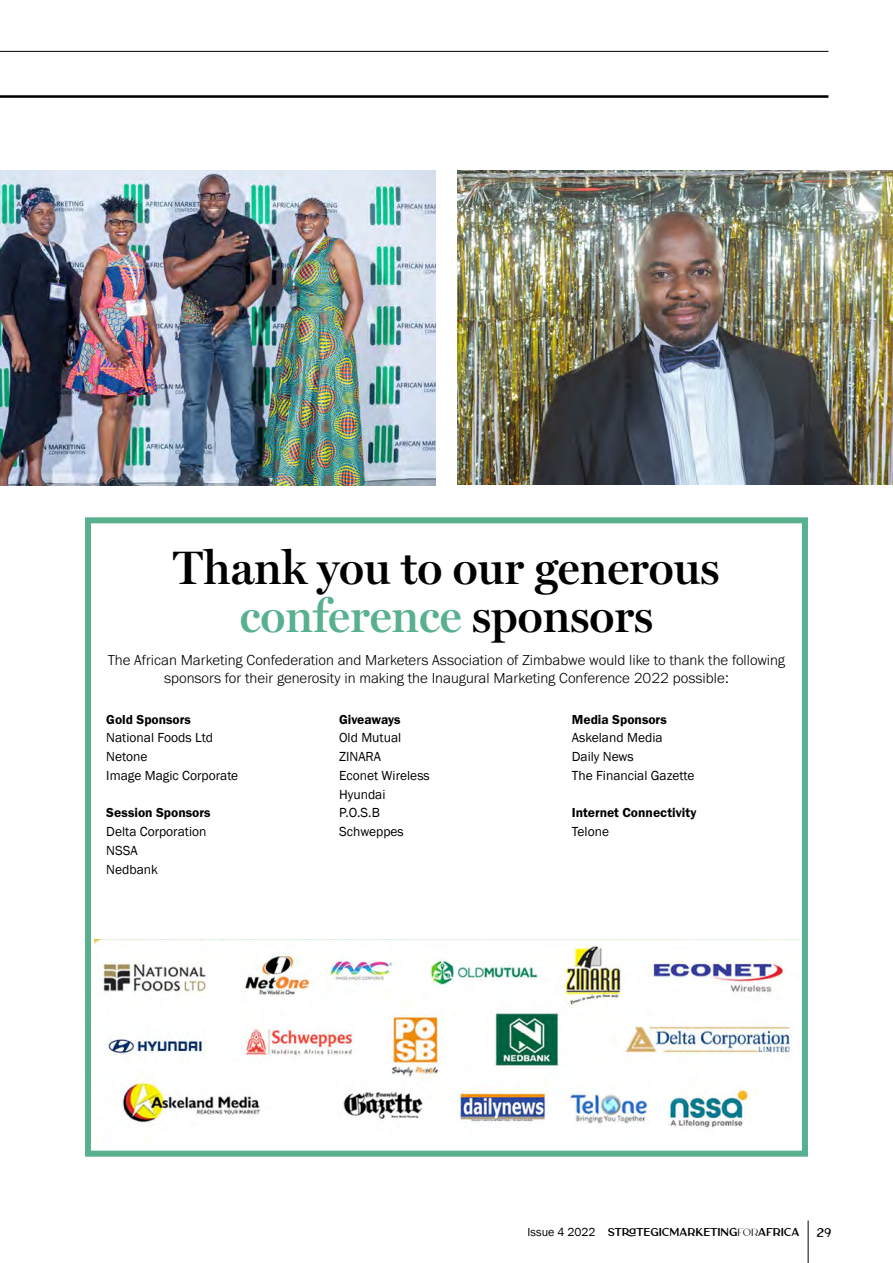
<style>
.page{position:relative;width:893px;height:1263px;background:#fff}
.page>*{position:absolute;margin:0;border:0;box-sizing:border-box;transform-origin:0 0}
.t1{font:600 47.25px/48px "Miller Display";color:#000;text-align:center}
.t2{font:300 15px/18px "Franklin Gothic URW";color:#000;text-align:center}
.t3{font:13.5px/18.8px "Franklin Gothic";color:#000}
.t4{font:13.5px "Franklin Gothic URW Dem";color:#000}
.t5{font:600 12px "Carla Sans";color:#000}
.t6{font:700 10.5px "Carla Sans";color:#000}
.s1{color:#58b08f}
.s2{font-family:"Franklin Gothic";font-weight:400;font-size:12px}
.s3{font-weight:300}
</style>
<div class="page">
<hr style="left:808px;top:1220px;width:1px;height:43px;background:#000">
<hr style="left:0;top:51px;width:828px;height:1px;background:#000">
<hr style="left:0;top:95px;width:828px;height:3px;background:#000">
<img style="left:0;top:170px;width:436px;height:315px">
<img style="left:457px;top:170px;width:436px;height:315px">
<div style="left:85px;top:517px;width:723px;height:640px;border:6px solid #58b08f"></div>
<img style="left:94px;top:940px;width:698px;height:204px">
<h1 class="t1" style="left:173px;top:544px;width:548px">Thank you to our generous <span class="s1">conference</span> sponsors</h1>
<p class="t2" style="left:108px;top:651px;width:679px">The African Marketing Confederation and Marketers Association of Zimbabwe would like to thank the following sponsors for their generosity in making the Inaugural Marketing Conference 2022 possible:</p>
<p class="t4" style="left:106px;top:711px;width:86px">Gold Sponsors</p>
<p class="t3" style="left:106px;top:729px;width:133px">National Foods Ltd<br>Netone<br>Image Magic Corporate</p>
<p class="t4" style="left:106px;top:804px;width:106px">Session Sponsors</p>
<p class="t3" style="left:106px;top:822px;width:102px">Delta Corporation<br>NSSA<br>Nedbank</p>
<p class="t4" style="left:339px;top:711px;width:63px">Giveaways</p>
<p class="t3" style="left:339px;top:729px;width:92px">Old Mutual<br>ZINARA<br>Econet Wireless<br>Hyundai<br>P.O.S.B<br>Schweppes</p>
<p class="t4" style="left:572px;top:711px;width:96px">Media Sponsors</p>
<p class="t3" style="left:572px;top:729px;width:124px">Askeland Media<br>Daily News<br>The Financial Gazette</p>
<p class="t4" style="left:572px;top:804px;width:126px">Internet Connectivity</p>
<p class="t3" style="left:572px;top:822px;width:39px">Telone</p>
<p class="t6" style="left:528px;top:1223px;width:273px"><span class="s2">Issue 4 2022</span> STRATEGICMARKETING<span class="s3">for</span>AFRICA</p>
<p class="t5" style="left:816px;top:1222px;width:17px">29</p>
</div>
